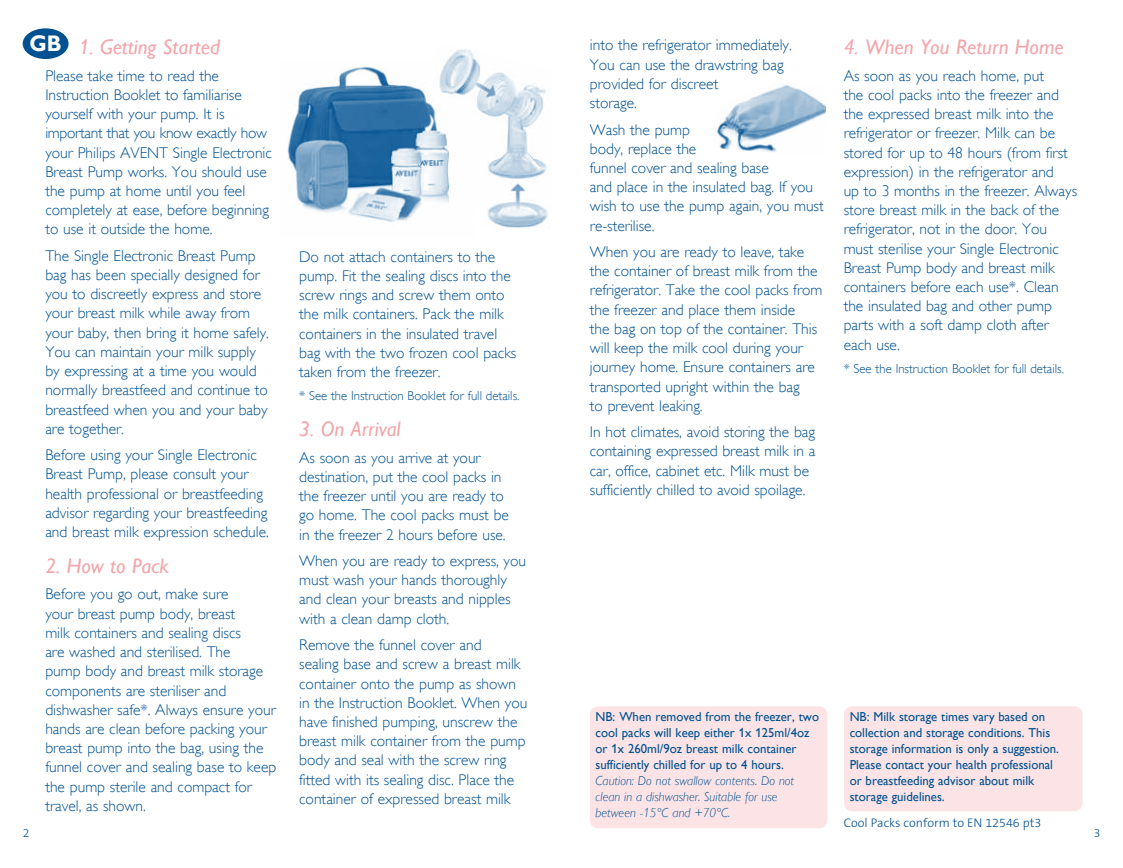
<style>
.page{position:relative;width:1123px;height:868px;background:#fff}
.page>*{position:absolute;margin:0;border:0;box-sizing:border-box;transform-origin:0 0}
.t1{font:700 22.6px "Gill Sans Alt One WGL";color:#fff;scale:.95 1}
.t2{font:italic 21px "Gill Sans Alt One WGL";color:#f4a5ab}
.t3{font:15.6px/19.2px "Gill Sans Alt One WGL Light";color:#005191}
.t4{font:13px/16px "Gill Sans Alt One WGL";color:#005191}
.t5{font:italic 13px/16px "Gill Sans Alt One WGL Light";color:#005191}
.t6{font:13px "Gill Sans Alt One WGL Light";color:#005191}
.t7{font:300 12.4px "The Sans B3";color:#005191}
.t8{font:300 12px "The Sans B3";color:#005191}
</style>
<div class="page">
<div style="left:590px;top:706px;width:237px;height:122px;background:#fce4e6;border-radius:9px"></div>
<img style="left:713px;top:85px;width:113px;height:67px">
<div style="left:23px;top:28px;width:46px;height:31px;background:#005191;border-radius:50%"></div>
<img style="left:287px;top:66px;width:147px;height:156px">
<div style="left:844px;top:706px;width:238px;height:105px;background:#fce4e6;border-radius:9px"></div>
<img style="left:434px;top:49px;width:114px;height:179px">
<h1 class="t1" style="left:29px;top:28px;width:36px">GB</h1>
<h2 class="t2" style="left:79px;top:33px;width:143px">1. Getting Started</h2>
<p class="t3" style="left:45px;top:66px;width:228px">Please take time to read the<br>Instruction Booklet to familiarise yourself with your pump. It is important that you know exactly how your Philips AVENT Single Electronic<br>Breast Pump works. You should use the pump at home until you feel completely at ease, before beginning to use it outside the home.</p>
<p class="t3" style="left:45px;top:246px;width:225px">The Single Electronic Breast Pump bag has been specially designed for you to discreetly express and store your breast milk while away from your baby, then bring it home safely.<br>You can maintain your milk supply by expressing at a time you would normally breastfeed and continue to breastfeed when you and your baby are together.</p>
<p class="t3" style="left:45px;top:445px;width:225px">Before using your Single Electronic Breast Pump, please consult your health professional or breastfeeding advisor regarding your breastfeeding and breast milk expression schedule.</p>
<h2 class="t2" style="left:45px;top:551px;width:125px">2. How to Pack</h2>
<p class="t3" style="left:45px;top:584px;width:232px">Before you go out, make sure<br>your breast pump body, breast<br>milk containers and sealing discs<br>are washed and sterilised. The<br>pump body and breast milk storage components are steriliser and dishwasher safe*. Always ensure your hands are clean before packing your breast pump into the bag, using the funnel cover and sealing base to keep the pump sterile and compact for travel, as shown.</p>
<h2 class="t2" style="left:843px;top:33px;width:222px">4. When You Return Home</h2>
<p class="t3" style="left:843px;top:66px;width:235px">As soon as you reach home, put<br>the cool packs into the freezer and the expressed breast milk into the refrigerator or freezer. Milk can be stored for up to 48 hours (from first expression) in the refrigerator and<br>up to 3 months in the freezer. Always store breast milk in the back of the refrigerator, not in the door. You must sterilise your Single Electronic<br>Breast Pump body and breast milk containers before each use*. Clean the insulated bag and other pump parts with a soft damp cloth after each use.</p>
<p class="t6" style="left:843px;top:360px;width:222px">* See the Instruction Booklet for full details.</p>
<p class="t3" style="left:590px;top:36px;width:203px">into the refrigerator immediately.<br>You can use the drawstring bag provided for discreet<br>storage.</p>
<p class="t3" style="left:590px;top:120px;width:235px">Wash the pump<br>body, replace the<br>funnel cover and sealing base<br>and place in the insulated bag. If you wish to use the pump again, you must re-sterilise.</p>
<p class="t3" style="left:590px;top:242px;width:234px">When you are ready to leave, take the container of breast milk from the refrigerator. Take the cool packs from the freezer and place them inside<br>the bag on top of the container. This will keep the milk cool during your journey home. Ensure containers are transported upright within the bag<br>to prevent leaking.</p>
<p class="t3" style="left:590px;top:422px;width:227px">In hot climates, avoid storing the bag containing expressed breast milk in a car, office, cabinet etc. Milk must be sufficiently chilled to avoid spoilage.</p>
<p class="t3" style="left:299px;top:247px;width:219px">Do not attach containers to the pump. Fit the sealing discs into the screw rings and screw them onto the milk containers. Pack the milk containers in the insulated travel bag with the two frozen cool packs taken from the freezer.</p>
<p class="t6" style="left:299px;top:387px;width:222px">* See the Instruction Booklet for full details.</p>
<h2 class="t2" style="left:299px;top:414px;width:103px">3. On Arrival</h2>
<p class="t3" style="left:299px;top:448px;width:211px">As soon as you arrive at your destination, put the cool packs in the freezer until you are ready to go home. The cool packs must be in the freezer 2 hours before use.</p>
<p class="t3" style="left:299px;top:551px;width:228px">When you are ready to express, you must wash your hands thoroughly and clean your breasts and nipples with a clean damp cloth.</p>
<p class="t3" style="left:299px;top:635px;width:230px">Remove the funnel cover and<br>sealing base and screw a breast milk container onto the pump as shown in the Instruction Booklet. When you have finished pumping, unscrew the breast milk container from the pump body and seal with the screw ring fitted with its sealing disc. Place the container of expressed breast milk</p>
<p class="t4" style="left:595px;top:708px;width:225px">NB: When removed from the freezer, two cool packs will keep either 1x 125ml/4oz or 1x 260ml/9oz breast milk container sufficiently chilled for up to 4 hours.</p>
<p class="t5" style="left:595px;top:772px;width:200px">Caution: Do not swallow contents. Do not clean in a dishwasher. Suitable for use between -15°C and +70°C.</p>
<p class="t4" style="left:849px;top:708px;width:211px">NB: Milk storage times vary based on collection and storage conditions. This storage information is only a suggestion.<br>Please contact your health professional or breastfeeding advisor about milk storage guidelines.</p>
<p class="t7" style="left:843px;top:816px;width:199px">Cool Packs conform to EN 12546 pt3</p>
<p class="t8" style="left:23px;top:826px;width:8px">2</p>
<p class="t8" style="left:1093px;top:826px;width:8px">3</p>
</div>
